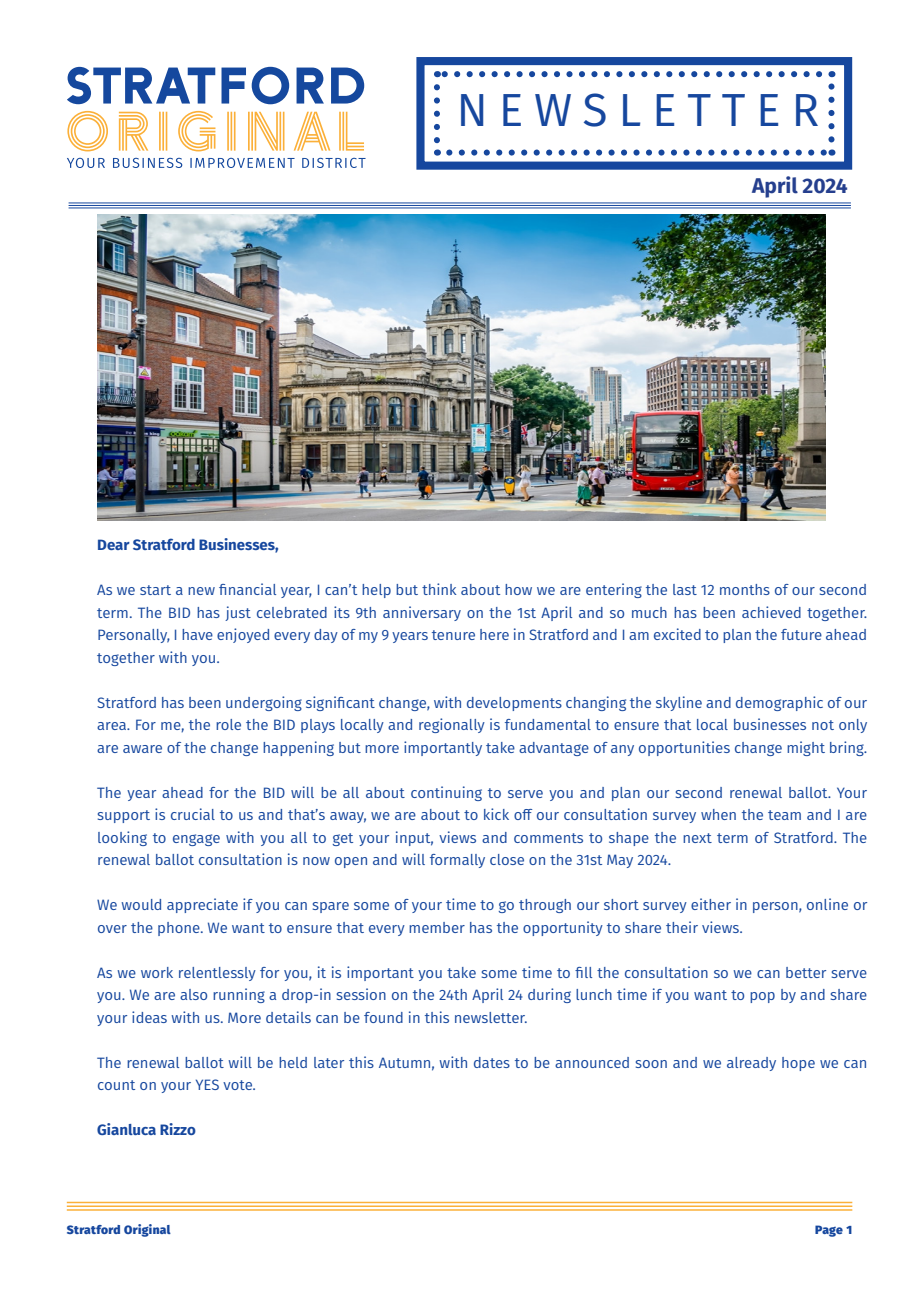
<style>
.page{position:relative;width:919px;height:1289px;background:#fff}
.page>*{position:absolute;margin:0;border:0;box-sizing:border-box;transform-origin:0 0}
.t1{font:46.35px "Fira Sans";letter-spacing:.23em;color:#16479e}
.t2{font:700 21px "Fira Sans";color:#253f8e}
.t3{font:15px/22.5px "Fira Sans";color:#16479e;text-align:justify}
.t4{font:700 15px "Fira Sans";color:#16479e}
.t5{font:800 12px "Fira Sans";letter-spacing:.03em;color:#16479e}
</style>
<div class="page">
<hr style="left:67px;top:1201px;width:785px;height:2px;background:#fbb039">
<hr style="left:67px;top:1205px;width:785px;height:1px;background:#fbb039">
<hr style="left:67px;top:1209px;width:785px;height:1px;background:#fbb039">
<hr style="left:69px;top:202px;width:781px;height:1px;background:#16479e">
<hr style="left:69px;top:205px;width:781px;height:1px;background:#16479e">
<hr style="left:69px;top:207px;width:781px;height:1px;background:#16479e">
<div style="left:416px;top:57px;width:436px;height:113px;border:8px solid #16479e"></div>
<svg style="left:449px;top:149px;width:376px;height:7px"></svg>
<svg style="left:434px;top:87px;width:6px;height:69px"></svg>
<svg style="left:828px;top:71px;width:6px;height:68px"></svg>
<svg style="left:437px;top:71px;width:382px;height:6px"></svg>
<svg style="left:67px;top:111px;width:297px;height:40px"></svg>
<svg style="left:67px;top:67px;width:297px;height:37px"></svg>
<svg style="left:67px;top:158px;width:298px;height:10px"></svg>
<img style="left:97px;top:215px;width:728px;height:305px">
<p class="t1" style="left:456px;top:75px;width:364px">NEWSLETTER</p>
<p class="t2" style="left:752px;top:167px;width:97px">April 2024</p>
<p class="t4" style="left:97px;top:532px;width:183px">Dear Stratford Businesses,</p>
<p class="t3" style="left:97px;top:578px;width:771px">As we start a new financial year, I can’t help but think about how we are entering the last 12 months of our second term. The BID has just celebrated its 9th anniversary on the 1st April and so much has been achieved together.<br>Personally, I have enjoyed every day of my 9 years tenure here in Stratford and I am excited to plan the future ahead together with you.</p>
<p class="t3" style="left:97px;top:691px;width:771px">Stratford has been undergoing significant change, with developments changing the skyline and demographic of our area. For me, the role the BID plays locally and regionally is fundamental to ensure that local businesses not only are aware of the change happening but more importantly take advantage of any opportunities change might bring.</p>
<p class="t3" style="left:97px;top:781px;width:771px">The year ahead for the BID will be all about continuing to serve you and plan our second renewal ballot. Your support is crucial to us and that’s away, we are about to kick off our consultation survey when the team and I are looking to engage with you all to get your input, views and comments to shape the next term of Stratford. The renewal ballot consultation is now open and will formally close on the 31st May 2024.</p>
<p class="t3" style="left:97px;top:893px;width:771px">We would appreciate if you can spare some of your time to go through our short survey either in person, online or over the phone. We want to ensure that every member has the opportunity to share their views.</p>
<p class="t3" style="left:97px;top:961px;width:771px">As we work relentlessly for you, it is important you take some time to fill the consultation so we can better serve you. We are also running a drop-in session on the 24th April 24 during lunch time if you want to pop by and share your ideas with us. More details can be found in this newsletter.</p>
<p class="t3" style="left:97px;top:1051px;width:771px">The renewal ballot will be held later this Autumn, with dates to be announced soon and we already hope we can count on your YES vote.</p>
<p class="t4" style="left:97px;top:1117px;width:100px">Gianluca Rizzo</p>
<p class="t5" style="left:67px;top:1218px;width:105px">Stratford Original</p>
<p class="t5" style="left:815px;top:1218px;width:38px">Page 1</p>
</div>
